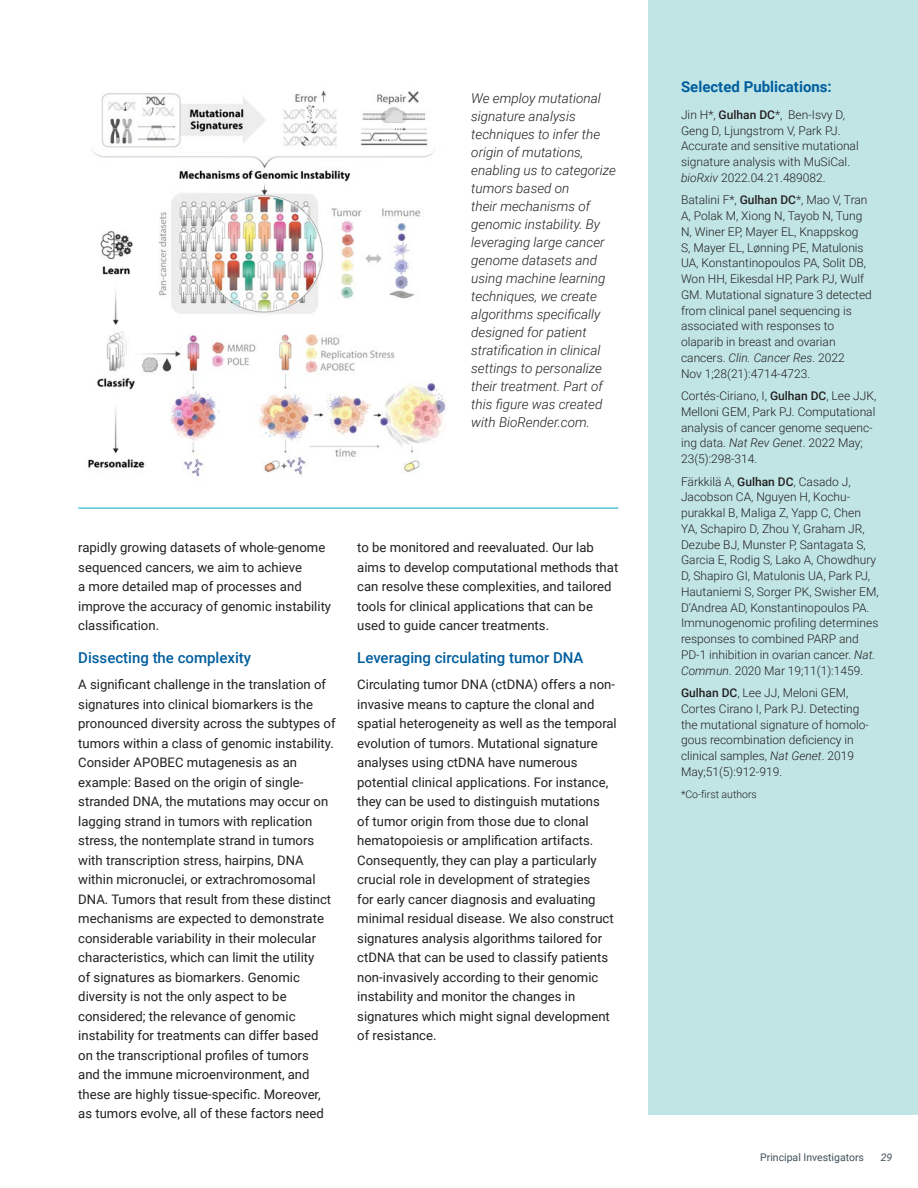
<style>
.page{position:relative;width:918px;height:1188px;background:#fff}
.page>*{position:absolute;margin:0;border:0;box-sizing:border-box;transform-origin:0 0}
.Body_head{font:500 15px "Roboto";color:#005e9e}
.Publications_Head{font:700 15px "Roboto";color:#005e9e}
.t1{font:italic 300 13.5px/18px "Roboto";color:#231f20}
.Body_copy{font:13.2px/19.5px "Roboto";color:#231f20}
.Publications{font:300 12px/15.8px "Roboto";color:#231f20}
.t2{font:10.5px "Roboto";color:#41515b}
.Publications-2{font:300 10.5px "Roboto";color:#231f20}
.t3{font:italic 10.5px "Roboto";color:#41515b}
.s1{font-weight:500}
.s2{font-style:italic}
</style>
<div class="page">
<div style="left:648px;top:0;width:270px;height:1115px;background:#c1e5e5"></div>
<hr style="left:78px;top:508px;width:540px;height:1px;background:#00aab8">
<img style="left:88px;top:90px;width:358px;height:387px">
<p class="t1" style="left:471px;top:89px;width:146px">We employ mutational signature analysis techniques to infer the origin of mutations, enabling us to categorize tumors based on<br>their mechanisms of genomic instability. By leveraging large cancer genome datasets and using machine learning techniques, we create algorithms specifically designed for patient stratification in clinical settings to personalize their treatment. Part of this figure was created with BioRender.com.</p>
<p class="Body_copy" style="left:78px;top:537px;width:254px">rapidly growing datasets of whole-genome sequenced cancers, we aim to achieve<br>a more detailed map of processes and improve the accuracy of genomic instability classification.</p>
<p class="Body_head" style="left:78px;top:647px;width:174px">Dissecting the complexity</p>
<p class="Body_copy" style="left:78px;top:674px;width:259px">A significant challenge in the translation of signatures into clinical biomarkers is the pronounced diversity across the subtypes of tumors within a class of genomic instability.<br>Consider APOBEC mutagenesis as an example: Based on the origin of single&shy;stranded DNA, the mutations may occur on lagging strand in tumors with replication stress, the nontemplate strand in tumors with transcription stress, hairpins, DNA within micronuclei, or extrachromosomal DNA. Tumors that result from these distinct mechanisms are expected to demonstrate considerable variability in their molecular characteristics, which can limit the utility<br>of signatures as biomarkers. Genomic diversity is not the only aspect to be considered; the relevance of genomic instability for treatments can differ based on the transcriptional profiles of tumors<br>and the immune microenvironment, and these are highly tissue-specific. Moreover, as tumors evolve, all of these factors need</p>
<p class="Body_copy" style="left:357px;top:537px;width:263px">to be monitored and reevaluated. Our lab aims to develop computational methods that can resolve these complexities, and tailored tools for clinical applications that can be used to guide cancer treatments.</p>
<p class="Body_head" style="left:357px;top:647px;width:228px">Leveraging circulating tumor DNA</p>
<p class="Body_copy" style="left:357px;top:674px;width:261px">Circulating tumor DNA (ctDNA) offers a non&shy;invasive means to capture the clonal and spatial heterogeneity as well as the temporal evolution of tumors. Mutational signature analyses using ctDNA have numerous potential clinical applications. For instance, they can be used to distinguish mutations<br>of tumor origin from those due to clonal hematopoiesis or amplification artifacts.<br>Consequently, they can play a particularly crucial role in development of strategies<br>for early cancer diagnosis and evaluating minimal residual disease. We also construct signatures analysis algorithms tailored for ctDNA that can be used to classify patients non-invasively according to their genomic instability and monitor the changes in signatures which might signal development of resistance.</p>
<p class="Publications_Head" style="left:681px;top:76px;width:152px">Selected Publications:</p>
<p class="Publications" style="left:681px;top:106px;width:179px">Jin H*, <span class="s1">Gulhan DC</span>*, Ben-Isvy D,<br>Geng D, Ljungstrom V, Park PJ.<br>Accurate and sensitive mutational signature analysis with MuSiCal. <span class="s2">bioRxiv</span> 2022.04.21.489082.</p>
<p class="Publications" style="left:681px;top:192px;width:192px">Batalini F*, <span class="s1">Gulhan DC</span>*, Mao V, Tran<br>A, Polak M, Xiong N, Tayob N, Tung<br>N, Winer EP, Mayer EL, Knappskog<br>S, Mayer EL, Lønning PE, Matulonis<br>UA, Konstantinopoulos PA, Solit DB,<br>Won HH, Eikesdal HP, Park PJ, Wulf<br>GM. Mutational signature 3 detected from clinical panel sequencing is associated with responses to olaparib in breast and ovarian cancers. <span class="s2">Clin. Cancer Res</span>. 2022<br>Nov 1;28(21):4714-4723.</p>
<p class="Publications" style="left:681px;top:387px;width:197px">Cortés-Ciriano, I, <span class="s1">Gulhan DC</span>, Lee JJK,<br>Melloni GEM, Park PJ. Computational analysis of cancer genome sequenc&shy;ing data. <span class="s2">Nat Rev Genet</span>. 2022 May;<br>23(5):298-314.</p>
<p class="Publications" style="left:681px;top:473px;width:199px">Färkkilä A, <span class="s1">Gulhan DC</span>, Casado J, Jacobson CA, Nguyen H, Kochu&shy;purakkal B, Maliga Z, Yapp C, Chen YA, Schapiro D, Zhou Y, Graham JR, Dezube BJ, Munster P, Santagata S, Garcia E, Rodig S, Lako A, Chowdhury D, Shapiro GI, Matulonis UA, Park PJ, Hautaniemi S, Sorger PK, Swisher EM, D’Andrea AD, Konstantinopoulos PA.<br>Immunogenomic profiling determines responses to combined PARP and PD-1 inhibition in ovarian cancer. <span class="s2">Nat.<br>Commun</span>. 2020 Mar 19;11(1):1459.</p>
<p class="Publications" style="left:681px;top:684px;width:190px"><span class="s1">Gulhan DC</span>, Lee JJ, Meloni GEM,<br>Cortes Cirano I, Park PJ. Detecting the mutational signature of homolo&shy;gous recombination deficiency in clinical samples, <span class="s2">Nat Genet</span>. 2019<br>May;51(5):912-919.</p>
<p class="Publications-2" style="left:681px;top:787px;width:77px">*Co-first authors</p>
<p class="t2" style="left:760px;top:1150px;width:105px">Principal Investigators</p>
<p class="t3" style="left:881px;top:1150px;width:13px">29</p>
</div>
